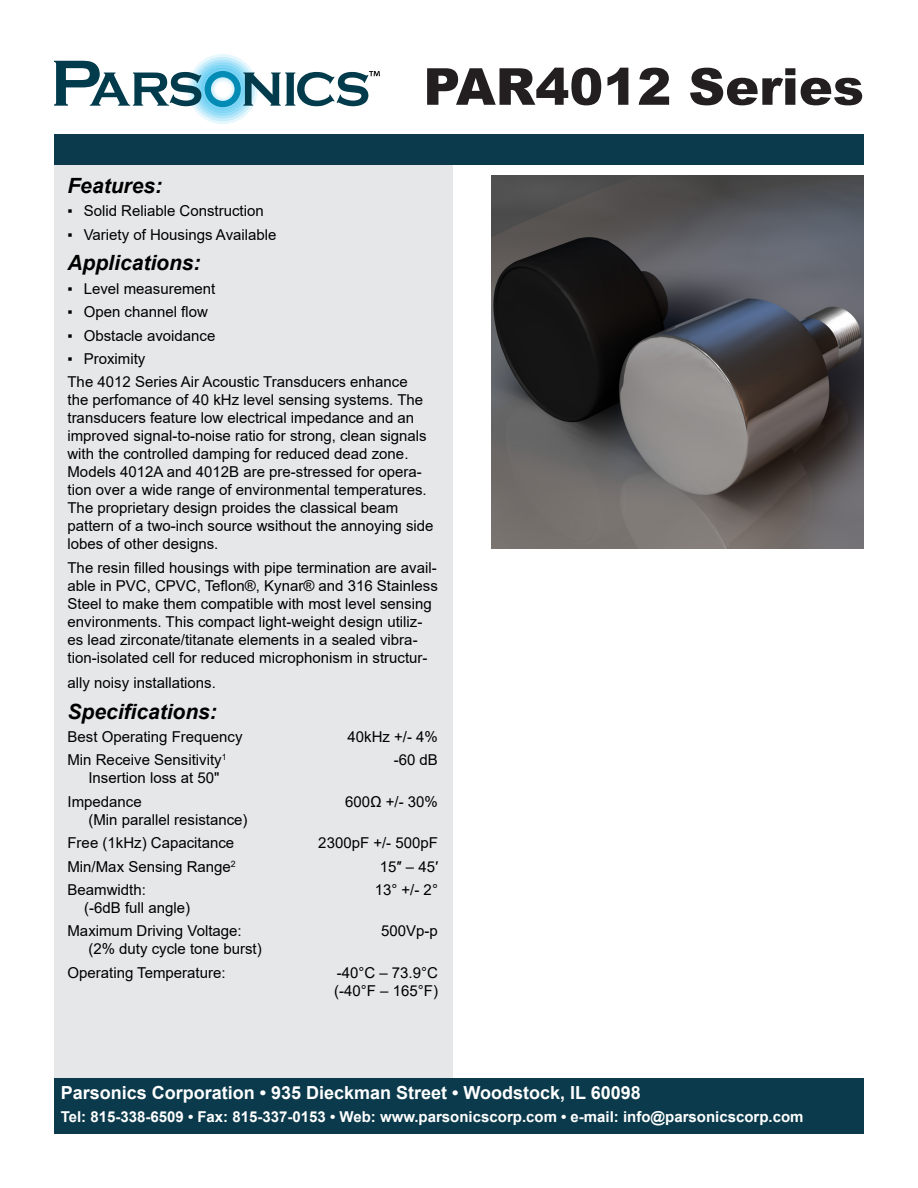
<style>
.page{position:relative;width:918px;height:1188px;background:#fff}
.page>*{position:absolute;margin:0;border:0;box-sizing:border-box;transform-origin:0 0}
.t1{font:900 51px "Arial";color:#231f20}
.Subhead{font:italic 700 21px "Arial";color:#000}
.Specifications{font:700 18px "Arial";color:#fff}
.Specifications-2{font:15px/18px "Arial";color:#000}
.Bullets{font:15px "Arial";color:#000}
.Specifications-3{font:700 15px "Arial";color:#fff}
</style>
<div class="page">
<div style="left:54px;top:164px;width:399px;height:915px;background:#e6e7e9"></div>
<div style="left:188px;top:54px;width:70px;height:70px;background:#e6f7fd;border-radius:35px"></div>
<div style="left:191px;top:57px;width:64px;height:64px;background:#cbeefb;border-radius:32px"></div>
<svg style="left:193px;top:60px;width:59px;height:59px"></svg>
<svg style="left:196px;top:62px;width:54px;height:54px"></svg>
<div style="left:199px;top:65px;width:48px;height:48px;background:#85d7f5;border-radius:24px"></div>
<div style="left:201px;top:68px;width:43px;height:43px;background:#78d4f4;border-radius:21px"></div>
<svg style="left:54px;top:61px;width:326px;height:46px"></svg>
<div style="left:54px;top:134px;width:810px;height:30px;background:#0a3a4b"></div>
<div style="left:54px;top:1079px;width:810px;height:55px;background:#0a3a4b"></div>
<img style="left:491px;top:176px;width:373px;height:372px">
<p class="t1" style="left:423px;top:50px;width:442px">PAR4012 Series</p>
<p class="Subhead" style="left:68px;top:172px;width:96px">Features:</p>
<p class="Bullets" style="left:68px;top:201px;width:198px">▪ Solid Reliable Construction</p>
<p class="Bullets" style="left:68px;top:224px;width:211px">▪ Variety of Housings Available</p>
<p class="Subhead" style="left:68px;top:249px;width:135px">Applications:</p>
<p class="Bullets" style="left:68px;top:278px;width:149px">▪ Level measurement</p>
<p class="Bullets" style="left:68px;top:302px;width:142px">▪ Open channel flow</p>
<p class="Bullets" style="left:68px;top:325px;width:149px">▪ Obstacle avoidance</p>
<p class="Bullets" style="left:68px;top:348px;width:79px">▪ Proximity</p>
<p class="Specifications-2" style="left:68px;top:373px;width:368px">The 4012 Series Air Acoustic Transducers enhance<br>the perfomance of 40 kHz level sensing systems. The transducers feature low electrical impedance and an improved signal-to-noise ratio for strong, clean signals with the controlled damping for reduced dead zone.<br>Models 4012A and 4012B are pre-stressed for opera&shy;tion over a wide range of environmental temperatures.<br>The proprietary design proides the classical beam pattern of a two-inch source wsithout the annoying side lobes of other designs.</p>
<p class="Specifications-2" style="left:68px;top:558px;width:372px">The resin filled housings with pipe termination are avail&shy;able in PVC, CPVC, Teflon®, Kynar® and 316 Stainless Steel to make them compatible with most level sensing environments. This compact light-weight design utiliz&shy;es lead zirconate/titanate elements in a sealed vibra&shy;tion-isolated cell for reduced microphonism in structur-</p>
<p class="Specifications-2" style="left:68px;top:674px;width:150px">ally noisy installations.</p>
<p class="Subhead" style="left:68px;top:697px;width:151px">Specifications:</p>
<p class="Specifications-2" style="left:68px;top:728px;width:177px">Best Operating Frequency</p>
<p class="Specifications-2" style="left:348px;top:728px;width:92px">40kHz +/- 4%</p>
<p class="Specifications-2" style="left:68px;top:751px;width:161px">Min Receive Sensitivity<sup>1</sup></p>
<p class="Specifications-2" style="left:394px;top:751px;width:46px">-60 dB</p>
<p class="Specifications-2" style="left:88px;top:769px;width:133px">Insertion loss at 50ʺ</p>
<p class="Specifications-2" style="left:68px;top:792px;width:76px">Impedance</p>
<p class="Specifications-2" style="left:345px;top:792px;width:94px">600Ω +/- 30%</p>
<p class="Specifications-2" style="left:88px;top:810px;width:161px">(Min parallel resistance)</p>
<p class="Specifications-2" style="left:68px;top:834px;width:168px">Free (1kHz) Capacitance</p>
<p class="Specifications-2" style="left:318px;top:834px;width:121px">2300pF +/- 500pF</p>
<p class="Specifications-2" style="left:68px;top:857px;width:170px">Min/Max Sensing Range<sup>2</sup></p>
<p class="Specifications-2" style="left:380px;top:857px;width:60px">15″ – 45′</p>
<p class="Specifications-2" style="left:68px;top:881px;width:80px">Beamwidth:</p>
<p class="Specifications-2" style="left:375px;top:881px;width:65px">13° +/- 2°</p>
<p class="Specifications-2" style="left:84px;top:899px;width:107px">(-6dB full angle)</p>
<p class="Specifications-2" style="left:68px;top:922px;width:176px">Maximum Driving Voltage:</p>
<p class="Specifications-2" style="left:381px;top:922px;width:58px">500Vp-p</p>
<p class="Specifications-2" style="left:88px;top:940px;width:175px">(2% duty cycle tone burst)</p>
<p class="Specifications-2" style="left:68px;top:963px;width:160px">Operating Temperature:</p>
<p class="Specifications-2" style="left:334px;top:963px;width:105px">-40°C – 73.9°C (-40°F – 165°F)</p>
<p class="Specifications" style="left:61px;top:1080px;width:582px">Parsonics Corporation • 935 Dieckman Street • Woodstock, IL 60098</p>
<p class="Specifications-3" style="left:61px;top:1106px;width:744px">Tel: 815-338-6509 • Fax: 815-337-0153 • Web: www.parsonicscorp.com • e-mail: info@parsonicscorp.com</p>
</div>
